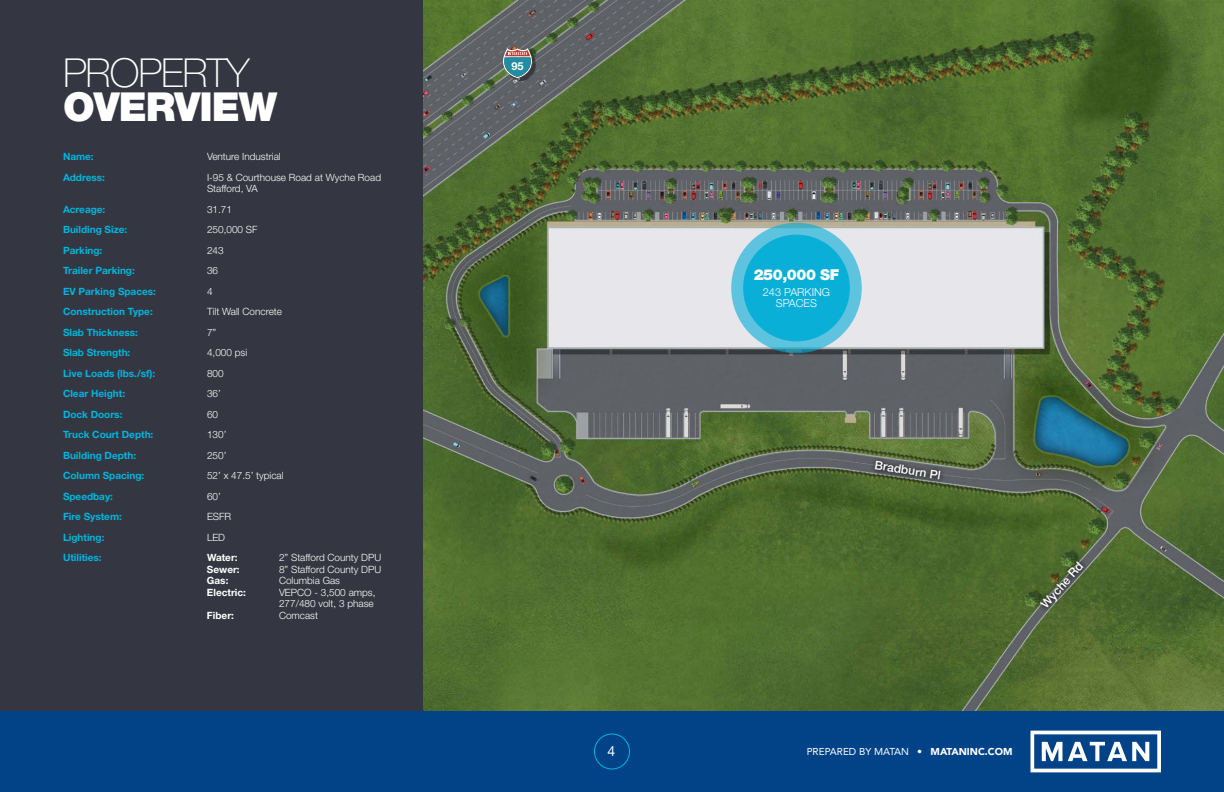
<style>
.page{position:relative;width:1224px;height:792px;background:#fff}
.page>*{position:absolute;margin:0;border:0;box-sizing:border-box;transform-origin:0 0}
.t1{font:100 40px "Helvetica Neue LT Std";letter-spacing:-.025em;color:#fff}
.t2{font:900 40px "Helvetica Neue LT Std";letter-spacing:-.025em;color:#fff}
.t3{font:900 15px "Helvetica Neue LT Std";letter-spacing:-.03em;color:#fff}
.t4{font:14px "Helvetica Neue LT Std";color:#fff}
.t5{font:500 12px "Helvetica Neue LT Std";color:#fff}
.t6{font:300 11px/11px "Helvetica Neue LT Std";color:#fff;text-align:center}
.t7{font:700 11px "Helvetica Neue LT Std";color:#fff}
.t8{font:700 10px "Helvetica Neue LT Std";color:#00b5df}
.t9{font:300 10px/11.5px "Helvetica Neue LT Std";color:#fff}
.t10{font:700 10px "Helvetica Neue LT Std";color:#fff}
.t11{font:10px "Avenir";color:#fff}
.s1{font-weight:900}
</style>
<div class="page">
<img style="left:423px;top:0;width:801px;height:711px">
<div style="left:506px;top:51px;width:29px;height:30px;background:#000;opacity:.4"></div>
<svg style="left:503px;top:48px;width:29px;height:30px"></svg>
<svg style="left:870px;top:456px;width:76px;height:29px;background:#545e4b"></svg>
<svg style="left:731px;top:223px;width:131px;height:130px;background:#5ac0db"></svg>
<div style="left:743px;top:235px;width:107px;height:106px;background:#0aafd8;border-radius:50%"></div>
<svg style="left:1035px;top:557px;width:53px;height:55px;background:#4d6237"></svg>
<div style="left:0;top:0;width:423px;height:711px;background:#343741"></div>
<div style="left:0;top:711px;width:1224px;height:81px;background:#014386"></div>
<svg style="left:1030px;top:731px;width:131px;height:41px"></svg>
<div style="left:594px;top:734px;width:36px;height:36px;border:1px solid #00b5df;border-radius:50%"></div>
<h1 class="t1" style="left:63px;top:50px;width:188px">PROPERTY</h1>
<h1 class="t2" style="left:63px;top:83px;width:216px">OVERVIEW</h1>
<p class="t8" style="left:63px;top:150px;width:32px">Name:</p>
<p class="t9" style="left:207px;top:151px;width:75px">Venture Industrial</p>
<p class="t8" style="left:63px;top:171px;width:44px">Address:</p>
<p class="t9" style="left:207px;top:171px;width:176px">I-95 &amp; Courthouse Road at Wyche Road<br>Stafford, VA</p>
<p class="t8" style="left:63px;top:203px;width:44px">Acreage:</p>
<p class="t9" style="left:207px;top:203px;width:27px">31.71</p>
<p class="t8" style="left:63px;top:223px;width:66px">Building Size:</p>
<p class="t9" style="left:207px;top:224px;width:52px">250,000 SF</p>
<p class="t8" style="left:63px;top:244px;width:41px">Parking:</p>
<p class="t9" style="left:207px;top:244px;width:18px">243</p>
<p class="t8" style="left:63px;top:264px;width:73px">Trailer Parking:</p>
<p class="t9" style="left:207px;top:265px;width:13px">36</p>
<p class="t8" style="left:63px;top:285px;width:94px">EV Parking Spaces:</p>
<p class="t9" style="left:207px;top:285px;width:7px">4</p>
<p class="t8" style="left:63px;top:305px;width:91px">Construction Type:</p>
<p class="t9" style="left:207px;top:306px;width:77px">Tilt Wall Concrete</p>
<p class="t8" style="left:63px;top:326px;width:76px">Slab Thickness:</p>
<p class="t9" style="left:207px;top:326px;width:11px">7”</p>
<p class="t8" style="left:63px;top:346px;width:69px">Slab Strength:</p>
<p class="t9" style="left:207px;top:347px;width:42px">4,000 psi</p>
<p class="t8" style="left:63px;top:367px;width:94px">Live Loads (lbs./sf):</p>
<p class="t9" style="left:207px;top:367px;width:18px">800</p>
<p class="t8" style="left:63px;top:387px;width:64px">Clear Height:</p>
<p class="t9" style="left:207px;top:388px;width:15px">36’</p>
<p class="t8" style="left:63px;top:408px;width:61px">Dock Doors:</p>
<p class="t9" style="left:207px;top:408px;width:13px">60</p>
<p class="t8" style="left:63px;top:428px;width:92px">Truck Court Depth:</p>
<p class="t9" style="left:207px;top:429px;width:21px">130’</p>
<p class="t8" style="left:63px;top:449px;width:75px">Building Depth:</p>
<p class="t9" style="left:207px;top:449px;width:21px">250’</p>
<p class="t8" style="left:63px;top:469px;width:83px">Column Spacing:</p>
<p class="t9" style="left:207px;top:470px;width:78px">52’ x 47.5’ typical</p>
<p class="t8" style="left:63px;top:490px;width:52px">Speedbay:</p>
<p class="t9" style="left:207px;top:490px;width:15px">60’</p>
<p class="t8" style="left:63px;top:510px;width:60px">Fire System:</p>
<p class="t9" style="left:207px;top:511px;width:26px">ESFR</p>
<p class="t8" style="left:63px;top:531px;width:43px">Lighting:</p>
<p class="t9" style="left:207px;top:531px;width:20px">LED</p>
<p class="t8" style="left:63px;top:551px;width:40px">Utilities:</p>
<p class="t10" style="left:207px;top:551px;width:32px">Water:</p>
<p class="t9" style="left:279px;top:552px;width:104px">2” Stafford County DPU</p>
<p class="t10" style="left:207px;top:563px;width:34px">Sewer:</p>
<p class="t9" style="left:279px;top:563px;width:104px">8” Stafford County DPU</p>
<p class="t10" style="left:207px;top:574px;width:23px">Gas:</p>
<p class="t9" style="left:279px;top:575px;width:63px">Columbia Gas</p>
<p class="t10" style="left:207px;top:586px;width:41px">Electric:</p>
<p class="t9" style="left:279px;top:586px;width:98px">VEPCO - 3,500 amps,<br>277/480 volt, 3 phase</p>
<p class="t10" style="left:207px;top:609px;width:29px">Fiber:</p>
<p class="t9" style="left:279px;top:609px;width:41px">Comcast</p>
<p class="t7" style="left:511px;top:59px;width:14px">95</p>
<h2 class="t3" style="left:754px;top:266px;width:87px">250,000 SF</h2>
<p class="t6" style="left:763px;top:286px;width:69px">243 PARKING<br>SPACES</p>
<p class="t5" style="left:876px;top:458px;width:68px;rotate:9deg">Bradburn Pl</p>
<p class="t5" style="left:1038px;top:601px;width:58px;rotate:-48deg">Wyche Rd</p>
<h3 class="t4" style="left:608px;top:743px;width:9px">4</h3>
<p class="t11" style="left:807px;top:743px;width:207px">PREPARED BY MATAN • <span class="s1">MATANINC.COM</span></p>
</div>
